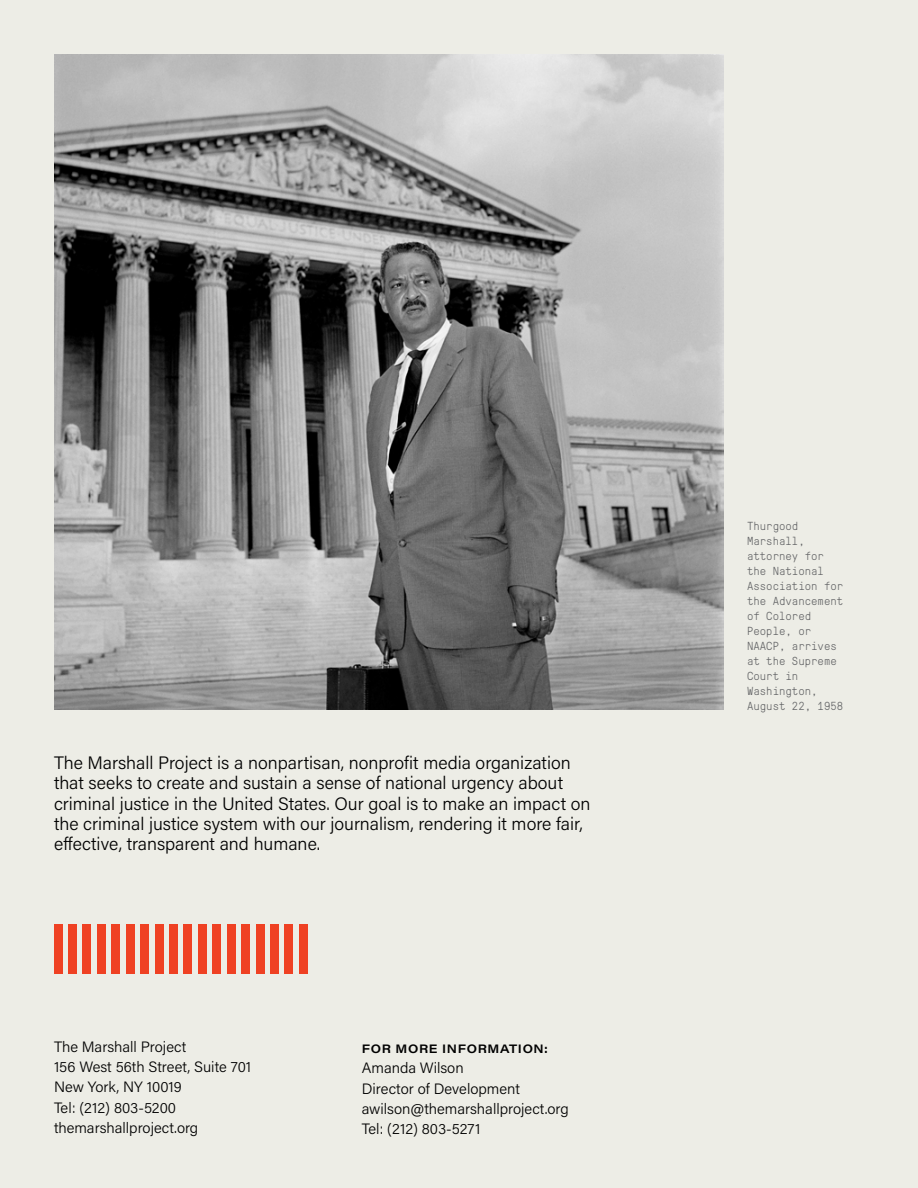
<style>
.page{position:relative;width:918px;height:1188px;background:#edede6}
.page>*{position:absolute;margin:0;border:0;box-sizing:border-box;transform-origin:0 0}
.Paragraph_Style_1{font:300 18px/20.2px "Acumin Pro";color:#000}
.Paragraph_Style_1-2{font:300 15px "Acumin Pro";color:#000}
.Paragraph_Style_1-3{font:600 12px "Acumin Pro Wide";letter-spacing:.05em;color:#000}
.Paragraph_Style_1-4{font:300 11.7px/15px "GT Pressura Mono";color:#636466}
</style>
<div class="page">
<img style="left:54px;top:54px;width:670px;height:656px">
<div style="left:54px;top:924px;width:8px;height:50px;background:#ef4123"></div>
<div style="left:68px;top:924px;width:8px;height:50px;background:#ef4123"></div>
<div style="left:83px;top:924px;width:8px;height:50px;background:#ef4123"></div>
<div style="left:97px;top:924px;width:8px;height:50px;background:#ef4123"></div>
<div style="left:112px;top:924px;width:8px;height:50px;background:#ef4123"></div>
<div style="left:126px;top:924px;width:8px;height:50px;background:#ef4123"></div>
<div style="left:141px;top:924px;width:8px;height:50px;background:#ef4123"></div>
<div style="left:155px;top:924px;width:8px;height:50px;background:#ef4123"></div>
<div style="left:169px;top:924px;width:8px;height:50px;background:#ef4123"></div>
<div style="left:184px;top:924px;width:8px;height:50px;background:#ef4123"></div>
<div style="left:198px;top:924px;width:8px;height:50px;background:#ef4123"></div>
<div style="left:213px;top:924px;width:8px;height:50px;background:#ef4123"></div>
<div style="left:227px;top:924px;width:8px;height:50px;background:#ef4123"></div>
<div style="left:242px;top:924px;width:8px;height:50px;background:#ef4123"></div>
<div style="left:256px;top:924px;width:8px;height:50px;background:#ef4123"></div>
<div style="left:270px;top:924px;width:9px;height:50px;background:#ef4123"></div>
<div style="left:285px;top:924px;width:8px;height:50px;background:#ef4123"></div>
<div style="left:299px;top:924px;width:8px;height:50px;background:#ef4123"></div>
<p class="Paragraph_Style_1" style="left:54px;top:752px;width:538px">The Marshall Project is a nonpartisan, nonprofit media organization that seeks to create and sustain a sense of national urgency about criminal justice in the United States. Our goal is to make an impact on the criminal justice system with our journalism, rendering it more fair, effective, transparent and humane.</p>
<p class="Paragraph_Style_1-2" style="left:54px;top:1036px;width:134px">The Marshall Project</p>
<p class="Paragraph_Style_1-2" style="left:54px;top:1057px;width:199px">156 West 56th Street, Suite 701</p>
<p class="Paragraph_Style_1-2" style="left:54px;top:1077px;width:129px">New York, NY 10019</p>
<p class="Paragraph_Style_1-2" style="left:54px;top:1097px;width:124px">Tel: (212) 803-5200</p>
<p class="Paragraph_Style_1-2" style="left:54px;top:1117px;width:146px">themarshallproject.org</p>
<p class="Paragraph_Style_1-3" style="left:362px;top:1040px;width:188px">FOR MORE INFORMATION:</p>
<p class="Paragraph_Style_1-2" style="left:362px;top:1058px;width:103px">Amanda Wilson</p>
<p class="Paragraph_Style_1-2" style="left:362px;top:1078px;width:160px">Director of Development</p>
<p class="Paragraph_Style_1-2" style="left:362px;top:1098px;width:208px">awilson@themarshallproject.org</p>
<p class="Paragraph_Style_1-2" style="left:362px;top:1118px;width:120px">Tel: (212) 803-5271</p>
<p class="Paragraph_Style_1-4" style="left:747px;top:517px;width:98px">Thurgood<br>Marshall, attorney for the National<br>Association for the Advancement of Colored<br>People, or<br>NAACP, arrives at the Supreme<br>Court in<br>Washington,<br>August 22, 1958</p>
</div>
